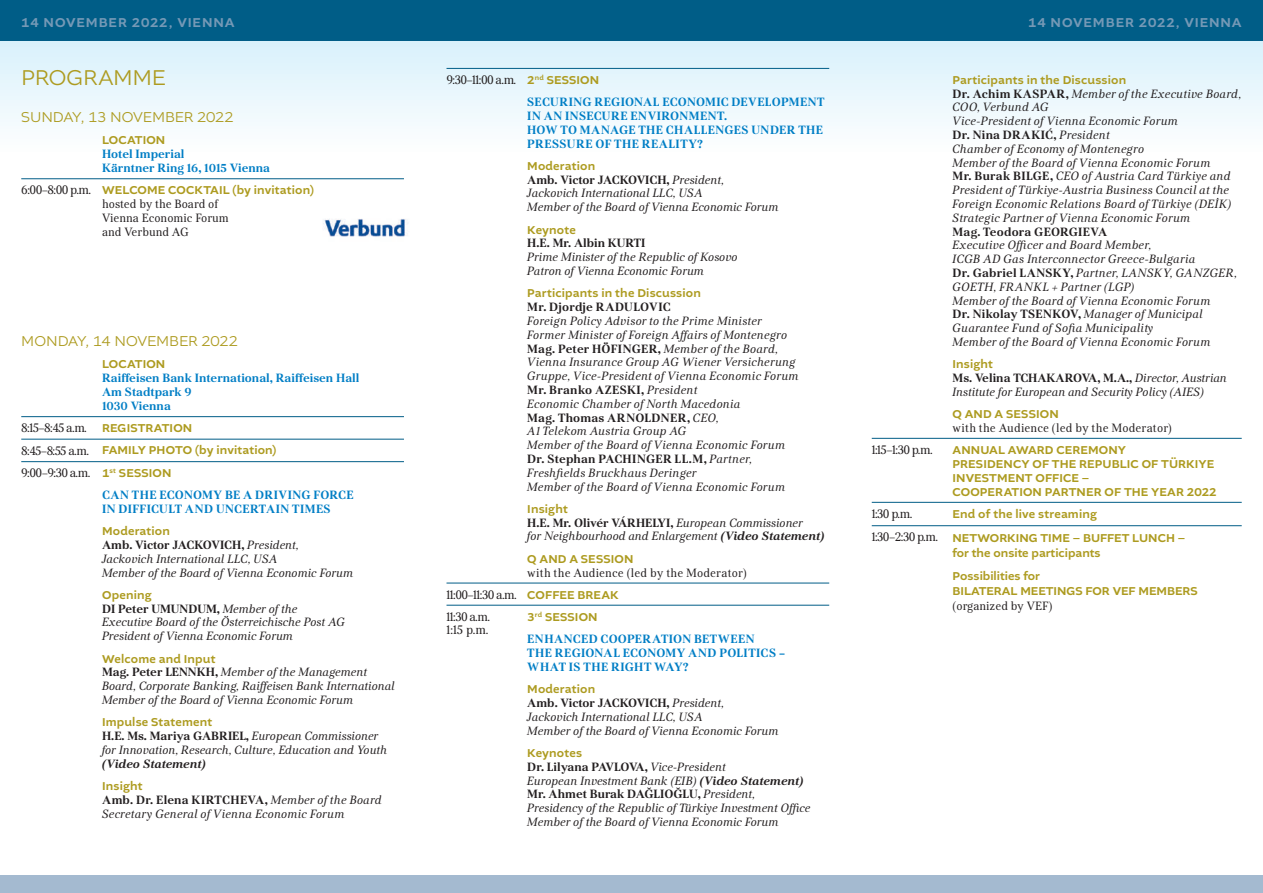
<style>
.page{position:relative;width:1263px;height:893px;background:#fff}
.page>*{position:absolute;margin:0;border:0;box-sizing:border-box;transform-origin:0 0}
.t1{font:300 22.5px "Altivo";letter-spacing:-.015em;color:#ad9b20}
.t2{font:300 15px "Altivo";letter-spacing:-.01em;color:#ad9b20}
.t3{font:500 13.5px "Altivo";letter-spacing:.065em;color:#7599b6}
.t4{font:12.75px/22.5px "Kostic Serif";letter-spacing:-.05em;color:#231f20}
.t5{font:italic 12px/13.8px "Kostic Serif";letter-spacing:.005em;color:#231f20}
.t6{font:500 12px/22.4px "Altivo";letter-spacing:.01em;color:#ad9b20}
.t7{font:700 12px/13.8px "Kostic Serif";letter-spacing:.015em;color:#007ec5}
.t8{font:700 12px/13.8px "Kostic Serif";letter-spacing:.035em;color:#007ec5}
.t9{font:12px/13.8px "Kostic Serif";color:#231f20}
.t10{font:700 12px "Kostic Serif";letter-spacing:.01em;color:#231f20}
.t11{font:italic 700 12px "Kostic Serif";color:#231f20}
.s1{font-weight:700;font-style:normal}
.s2{font-weight:700}
</style>
<div class="page">
<svg style="left:0;top:40px;width:1263px;height:86px"></svg>
<img style="left:323px;top:218px;width:85px;height:19px">
<div style="left:0;top:876px;width:1263px;height:17px;background:#a4bad0"></div>
<div style="left:0;top:0;width:1263px;height:40px;background:#005d87"></div>
<hr style="left:21px;top:178px;width:383px;height:1px;background:#005d87">
<hr style="left:872px;top:438px;width:370px;height:1px;background:#005d87">
<hr style="left:872px;top:502px;width:370px;height:1px;background:#005d87">
<hr style="left:872px;top:525px;width:370px;height:1px;background:#005d87">
<hr style="left:21px;top:416px;width:383px;height:1px;background:#005d87">
<hr style="left:21px;top:439px;width:383px;height:1px;background:#005d87">
<hr style="left:21px;top:461px;width:383px;height:1px;background:#005d87">
<hr style="left:446px;top:583px;width:383px;height:1px;background:#005d87">
<hr style="left:446px;top:68px;width:383px;height:1px;background:#005d87">
<hr style="left:446px;top:605px;width:383px;height:1px;background:#005d87">
<p class="t3" style="left:21px;top:14px;width:215px">14 NOVEMBER 2022, VIENNA</p>
<p class="t3" style="left:1028px;top:14px;width:215px">14 NOVEMBER 2022, VIENNA</p>
<h1 class="t1" style="left:21px;top:63px;width:146px">PROGRAMME</h1>
<p class="t2" style="left:21px;top:108px;width:214px">SUNDAY, 13 NOVEMBER 2022</p>
<p class="t4" style="left:21px;top:179px;width:72px">6:00–8:00 p.m.</p>
<p class="t6" style="left:102px;top:129px;width:65px">LOCATION</p>
<p class="t7" style="left:102px;top:147px;width:170px">Hotel Imperial<br>Kärntner Ring 16, 1015 Vienna</p>
<p class="t6" style="left:102px;top:179px;width:213px">WELCOME COCKTAIL (by invitation)</p>
<p class="t9" style="left:102px;top:197px;width:128px">hosted by the Board of<br>Vienna Economic Forum and Verbund AG</p>
<p class="t2" style="left:21px;top:331px;width:218px">MONDAY, 14 NOVEMBER 2022</p>
<p class="t4" style="left:21px;top:417px;width:71px">8:15–8:45 a.m.<br>8:45–8:55 a.m.<br>9:00–9:30 a.m.</p>
<p class="t6" style="left:102px;top:353px;width:65px">LOCATION</p>
<p class="t7" style="left:102px;top:371px;width:259px">Raiffeisen Bank International, Raiffeisen Hall<br>Am Stadtpark 9<br>1030 Vienna</p>
<p class="t6" style="left:102px;top:417px;width:176px">REGISTRATION<br>FAMILY PHOTO (by invitation)<br>1<sup>st</sup> SESSION</p>
<p class="t8" style="left:102px;top:488px;width:253px">CAN THE ECONOMY BE A DRIVING FORCE<br>IN DIFFICULT AND UNCERTAIN TIMES</p>
<p class="t6" style="left:102px;top:520px;width:69px">Moderation</p>
<p class="t5" style="left:102px;top:538px;width:253px"><span class="s1">Amb. Victor JACKOVICH,</span> President,<br>Jackovich International LLC, USA<br>Member of the Board of Vienna Economic Forum</p>
<p class="t6" style="left:102px;top:584px;width:51px">Opening</p>
<p class="t5" style="left:102px;top:602px;width:244px"><span class="s1">DI Peter UMUNDUM,</span> Member of the<br>Executive Board of the Österreichische Post AG<br>President of Vienna Economic Forum</p>
<p class="t6" style="left:102px;top:648px;width:115px">Welcome and Input</p>
<p class="t5" style="left:102px;top:665px;width:294px"><span class="s1">Mag. Peter LENNKH,</span> Member of the Management<br>Board, Corporate Banking, Raiffeisen Bank International<br>Member of the Board of Vienna Economic Forum</p>
<p class="t6" style="left:102px;top:711px;width:112px">Impulse Statement</p>
<p class="t5" style="left:102px;top:729px;width:287px"><span class="s1">H.E. Ms. Mariya GABRIEL,</span> European Commissioner for Innovation, Research, Culture, Education and Youth</p>
<p class="t11" style="left:102px;top:756px;width:106px">(Video Statement)</p>
<p class="t6" style="left:102px;top:775px;width:42px">Insight</p>
<p class="t5" style="left:102px;top:793px;width:281px"><span class="s1">Amb. Dr. Elena KIRTCHEVA,</span> Member of the Board<br>Secretary General of Vienna Economic Forum</p>
<p class="t4" style="left:446px;top:69px;width:71px">9:30–11:00 a.m.</p>
<p class="t4" style="left:446px;top:583px;width:72px">11:00–11:30 a.m.</p>
<p class="t4" style="left:446px;top:610px;width:45px;line-height:13.5px">11:30 a.m.<br>1:15 p.m.</p>
<p class="t6" style="left:527px;top:69px;width:73px">2<sup>nd</sup> SESSION</p>
<p class="t8" style="left:527px;top:95px;width:299px">SECURING REGIONAL ECONOMIC DEVELOPMENT IN AN INSECURE ENVIRONMENT.<br>HOW TO MANAGE THE CHALLENGES UNDER THE PRESSURE OF THE REALITY?</p>
<p class="t6" style="left:527px;top:155px;width:69px">Moderation</p>
<p class="t5" style="left:527px;top:173px;width:253px"><span class="s1">Amb. Victor JACKOVICH,</span> President,<br>Jackovich International LLC, USA<br>Member of the Board of Vienna Economic Forum</p>
<p class="t6" style="left:527px;top:219px;width:50px">Keynote</p>
<p class="t10" style="left:527px;top:236px;width:120px">H.E. Mr. Albin KURTI</p>
<p class="t5" style="left:527px;top:250px;width:212px">Prime Minister of the Republic of Kosovo<br>Patron of Vienna Economic Forum</p>
<p class="t6" style="left:527px;top:282px;width:175px">Participants in the Discussion</p>
<p class="t10" style="left:527px;top:299px;width:145px">Mr. Djordje RADULOVIC</p>
<p class="t5" style="left:527px;top:314px;width:273px">Foreign Policy Advisor to the Prime Minister Former Minister of Foreign Affairs of Montenegro <span class="s1">Mag. Peter HÖFINGER,</span> Member of the Board, Vienna Insurance Group AG Wiener Versicherung Gruppe, Vice-President of Vienna Economic Forum <span class="s1">Mr. Branko AZESKI,</span> President<br>Economic Chamber of North Macedonia<br><span class="s1">Mag. Thomas ARNOLDNER,</span> CEO,<br>A1 Telekom Austria Group AG<br>Member of the Board of Vienna Economic Forum <span class="s1">Dr. Stephan PACHINGER LL.M,</span> Partner, Freshfields Bruckhaus Deringer<br>Member of the Board of Vienna Economic Forum</p>
<p class="t6" style="left:527px;top:498px;width:42px">Insight</p>
<p class="t5" style="left:527px;top:516px;width:299px"><span class="s1">H.E. Mr. Olivér VÁRHELYI,</span> European Commissioner<br>for Neighbourhood and Enlargement <span class="s2">(Video Statement)</span></p>
<p class="t6" style="left:527px;top:548px;width:108px">Q AND A SESSION</p>
<p class="t9" style="left:527px;top:566px;width:221px">with the Audience (led by the Moderator)</p>
<p class="t6" style="left:527px;top:584px;width:93px">COFFEE BREAK<br>3<sup>rd</sup> SESSION</p>
<p class="t7" style="left:527px;top:632px;width:259px">ENHANCED COOPERATION BETWEEN<br>THE REGIONAL ECONOMY AND POLITICS –<br>WHAT IS THE RIGHT WAY?</p>
<p class="t6" style="left:527px;top:678px;width:69px">Moderation</p>
<p class="t5" style="left:527px;top:696px;width:253px"><span class="s1">Amb. Victor JACKOVICH,</span> President,<br>Jackovich International LLC, USA<br>Member of the Board of Vienna Economic Forum</p>
<p class="t6" style="left:527px;top:742px;width:56px">Keynotes</p>
<p class="t5" style="left:527px;top:760px;width:285px"><span class="s1">Dr. Lilyana PAVLOVA,</span> Vice-President<br>European Investment Bank (EIB) <span class="s2">(Video Statement)<br></span><span class="s1">Mr. Ahmet Burak DAĞLIOĞLU,</span> President, Presidency of the Republic of Türkiye Investment Office Member of the Board of Vienna Economic Forum</p>
<p class="t4" style="left:872px;top:438px;width:63px">1:15–1:30 p.m.</p>
<p class="t4" style="left:872px;top:502px;width:68px;line-height:23.4px">1:30 p.m.<br>1:30–2:30 p.m.</p>
<p class="t6" style="left:952px;top:69px;width:175px">Participants in the Discussion</p>
<p class="t5" style="left:952px;top:87px;width:290px"><span class="s1">Dr. Achim KASPAR,</span> Member of the Executive Board, COO, Verbund AG<br>Vice-President of Vienna Economic Forum<br><span class="s1">Dr. Nina DRAKIĆ,</span> President<br>Chamber of Economy of Montenegro<br>Member of the Board of Vienna Economic Forum<br><span class="s1">Mr. Burak BILGE,</span> CEO of Austria Card Türkiye and President of Türkiye-Austria Business Council at the Foreign Economic Relations Board of Türkiye (DEİK)<br>Strategic Partner of Vienna Economic Forum</p>
<p class="t10" style="left:952px;top:224px;width:156px">Mag. Teodora GEORGIEVA</p>
<p class="t5" style="left:952px;top:238px;width:286px">Executive Officer and Board Member,<br>ICGB AD Gas Interconnector Greece-Bulgaria<br><span class="s1">Dr. Gabriel LANSKY,</span> Partner, LANSKY, GANZGER, GOETH, FRANKL + Partner (LGP)<br>Member of the Board of Vienna Economic Forum<br><span class="s1">Dr. Nikolay TSENKOV,</span> Manager of Municipal Guarantee Fund of Sofia Municipality<br>Member of the Board of Vienna Economic Forum</p>
<p class="t6" style="left:952px;top:353px;width:42px">Insight</p>
<p class="t5" style="left:952px;top:371px;width:276px"><span class="s1">Ms. Velina TCHAKAROVA, M.A.,</span> Director, Austrian<br>Institute for European and Security Policy (AIES)</p>
<p class="t6" style="left:952px;top:403px;width:108px">Q AND A SESSION</p>
<p class="t9" style="left:952px;top:421px;width:221px">with the Audience (led by the Moderator)</p>
<p class="t6" style="left:952px;top:444px;width:266px;line-height:13.8px">ANNUAL AWARD CEREMONY<br>PRESIDENCY OF THE REPUBLIC OF TÜRKIYE<br>INVESTMENT OFFICE –<br>COOPERATION PARTNER OF THE YEAR 2022</p>
<p class="t6" style="left:952px;top:503px;width:234px;line-height:23.5px">End of the live streaming<br>NETWORKING TIME – BUFFET LUNCH –</p>
<p class="t6" style="left:952px;top:541px;width:150px;line-height:23.5px">for the onsite participants<br>Possibilities for</p>
<p class="t6" style="left:952px;top:580px;width:247px">BILATERAL MEETINGS FOR VEF MEMBERS</p>
<p class="t9" style="left:952px;top:599px;width:101px">(organized by VEF)</p>
</div>
